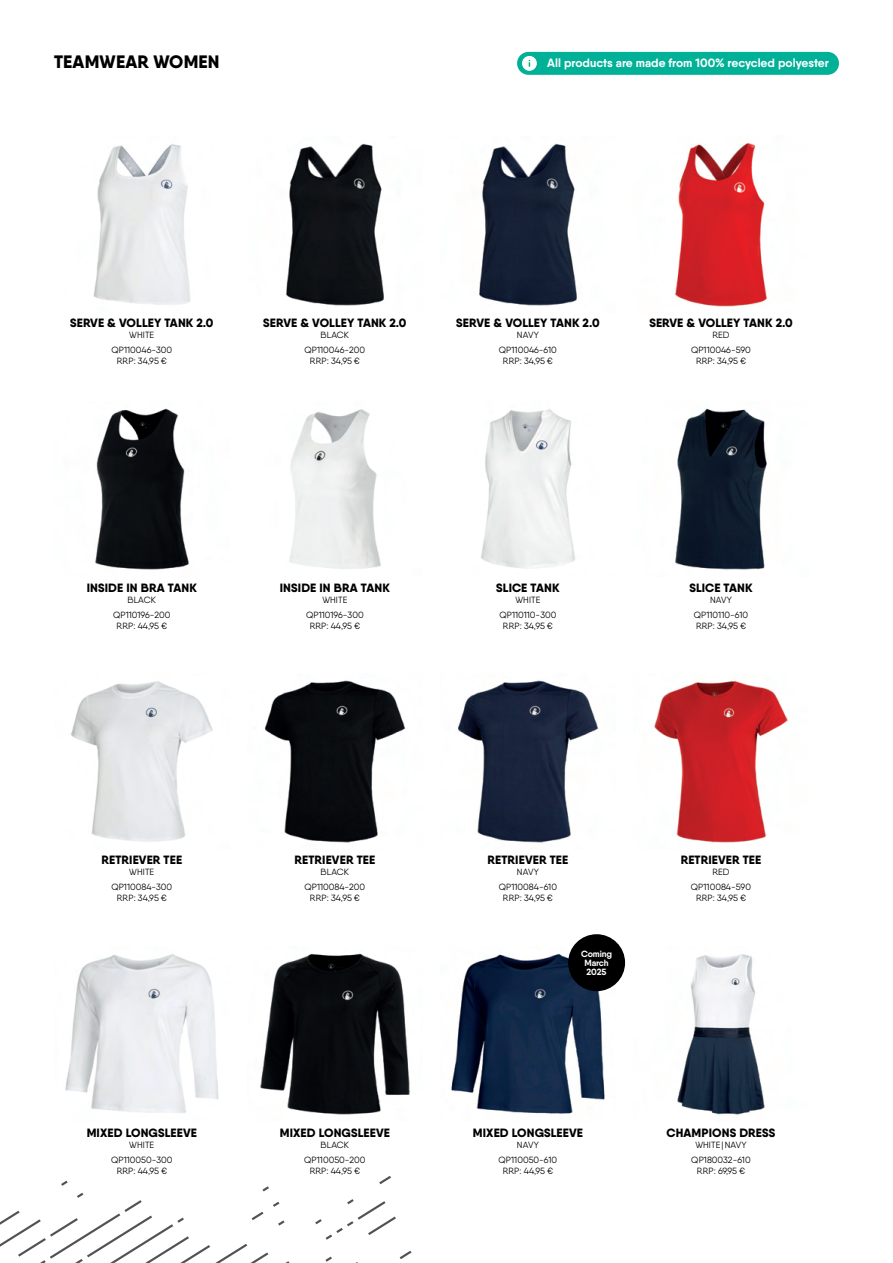
<style>
.page{position:relative;width:893px;height:1263px;background:#fff}
.page>*{position:absolute;margin:0;border:0;box-sizing:border-box;transform-origin:0 0}
.t1{font:800 18px "Qanelas";letter-spacing:.01em;color:#000}
.t2{font:800 12px "Qanelas";letter-spacing:.01em;color:#000}
.t3{font:700 12px "Qanelas";color:#fff}
.t4{font:9px/10.8px "Qanelas";color:#000;text-align:center}
.t5{font:700 9px/9px "Qanelas";letter-spacing:-.01em;color:#fff;text-align:center}
</style>
<div class="page">
<div style="left:517px;top:52px;width:322px;height:23px;background:#00b198;border-radius:11px"></div>
<svg style="left:379px;top:1176px;width:12px;height:8px"></svg>
<svg style="left:0;top:1181px;width:289px;height:82px"></svg>
<svg style="left:325px;top:1256px;width:7px;height:6px"></svg>
<svg style="left:315px;top:1199px;width:81px;height:41px"></svg>
<svg style="left:400px;top:1251px;width:12px;height:8px"></svg>
<img style="left:71px;top:681px;width:142px;height:161px">
<img style="left:93px;top:144px;width:98px;height:161px">
<img style="left:677px;top:954px;width:88px;height:161px">
<img style="left:458px;top:680px;width:140px;height:163px">
<img style="left:654px;top:680px;width:134px;height:163px">
<img style="left:286px;top:143px;width:98px;height:163px">
<img style="left:65px;top:954px;width:154px;height:159px">
<img style="left:260px;top:953px;width:150px;height:162px">
<img style="left:451px;top:948px;width:165px;height:166px">
<img style="left:481px;top:409px;width:94px;height:160px">
<img style="left:675px;top:408px;width:92px;height:162px">
<img style="left:265px;top:680px;width:140px;height:163px">
<img style="left:479px;top:143px;width:98px;height:163px">
<img style="left:675px;top:142px;width:92px;height:165px">
<img style="left:95px;top:408px;width:94px;height:162px">
<img style="left:289px;top:409px;width:92px;height:160px">
<svg style="left:522px;top:56px;width:15px;height:15px"></svg>
<div style="left:568px;top:934px;width:57px;height:57px;background:#000;border-radius:50%"></div>
<h1 class="t1" style="left:54px;top:51px;width:167px">TEAMWEAR WOMEN</h1>
<h2 class="t3" style="left:547px;top:56px;width:283px">All products are made from 100% recycled polyester</h2>
<h2 class="t2" style="left:70px;top:315px;width:145px">SERVE &amp; VOLLEY TANK 2.0</h2>
<p class="t4" style="left:129px;top:329px;width:27px">WHITE</p>
<p class="t4" style="left:111px;top:345px;width:62px">QP110046-300<br>RRP: 34,95 €</p>
<h2 class="t2" style="left:263px;top:315px;width:145px">SERVE &amp; VOLLEY TANK 2.0</h2>
<p class="t4" style="left:321px;top:329px;width:30px">BLACK</p>
<p class="t4" style="left:305px;top:345px;width:62px">QP110046-200<br>RRP: 34,95 €</p>
<h2 class="t2" style="left:456px;top:315px;width:145px">SERVE &amp; VOLLEY TANK 2.0</h2>
<p class="t4" style="left:517px;top:329px;width:23px">NAVY</p>
<h2 class="t2" style="left:649px;top:315px;width:145px">SERVE &amp; VOLLEY TANK 2.0</h2>
<p class="t4" style="left:712px;top:329px;width:19px">RED</p>
<p class="t4" style="left:499px;top:345px;width:59px">QP110046-610<br>RRP: 34,95 €</p>
<p class="t4" style="left:691px;top:345px;width:61px">QP110046-590<br>RRP: 34,95 €</p>
<h2 class="t2" style="left:87px;top:580px;width:112px">INSIDE IN BRA TANK</h2>
<p class="t4" style="left:128px;top:594px;width:30px">BLACK</p>
<h2 class="t2" style="left:280px;top:580px;width:112px">INSIDE IN BRA TANK</h2>
<p class="t4" style="left:322px;top:594px;width:27px">WHITE</p>
<h2 class="t2" style="left:496px;top:580px;width:65px">SLICE TANK</h2>
<p class="t4" style="left:515px;top:594px;width:27px">WHITE</p>
<h2 class="t2" style="left:689px;top:580px;width:65px">SLICE TANK</h2>
<p class="t4" style="left:710px;top:594px;width:23px">NAVY</p>
<p class="t4" style="left:113px;top:609px;width:59px">QP110196-200<br>RRP: 44,95 €</p>
<p class="t4" style="left:306px;top:609px;width:59px">QP110196-300<br>RRP: 44,95 €</p>
<p class="t4" style="left:499px;top:609px;width:59px">QP110110-300<br>RRP: 34,95 €</p>
<p class="t4" style="left:694px;top:609px;width:56px;text-align:left">QP110110-610<br>RRP: 34,95 €</p>
<h2 class="t2" style="left:101px;top:853px;width:82px">RETRIEVER TEE</h2>
<p class="t4" style="left:129px;top:867px;width:27px">WHITE</p>
<h2 class="t2" style="left:295px;top:853px;width:82px">RETRIEVER TEE</h2>
<p class="t4" style="left:321px;top:867px;width:30px">BLACK</p>
<h2 class="t2" style="left:488px;top:853px;width:82px">RETRIEVER TEE</h2>
<p class="t4" style="left:517px;top:867px;width:23px">NAVY</p>
<h2 class="t2" style="left:681px;top:853px;width:82px">RETRIEVER TEE</h2>
<p class="t4" style="left:712px;top:867px;width:19px">RED</p>
<p class="t4" style="left:111px;top:882px;width:62px">QP110084-300<br>RRP: 34,95 €</p>
<p class="t4" style="left:304px;top:882px;width:62px">QP110084-200<br>RRP: 34,95 €</p>
<p class="t4" style="left:499px;top:882px;width:60px">QP110084-610<br>RRP: 34,95 €</p>
<p class="t4" style="left:691px;top:882px;width:62px">QP110084-590<br>RRP: 34,95 €</p>
<p class="t5" style="left:581px;top:949px;width:33px">Coming<br>March<br>2025</p>
<h2 class="t2" style="left:87px;top:1125px;width:112px">MIXED LONGSLEEVE</h2>
<p class="t4" style="left:129px;top:1139px;width:27px">WHITE</p>
<h2 class="t2" style="left:280px;top:1125px;width:112px">MIXED LONGSLEEVE</h2>
<p class="t4" style="left:321px;top:1139px;width:30px">BLACK</p>
<h2 class="t2" style="left:473px;top:1125px;width:112px">MIXED LONGSLEEVE</h2>
<p class="t4" style="left:517px;top:1139px;width:23px">NAVY</p>
<h2 class="t2" style="left:667px;top:1125px;width:110px">CHAMPIONS DRESS</h2>
<p class="t4" style="left:695px;top:1139px;width:53px">WHITE |NAVY</p>
<p class="t4" style="left:111px;top:1154px;width:63px">QP110050-300<br>RRP: 44,95 €</p>
<p class="t4" style="left:304px;top:1154px;width:63px">QP110050-200<br>RRP: 44,95 €</p>
<p class="t4" style="left:499px;top:1154px;width:60px">QP110050-610<br>RRP: 44,95 €</p>
<p class="t4" style="left:691px;top:1154px;width:61px">QP180032-610<br>RRP: 69,95 €</p>
</div>
